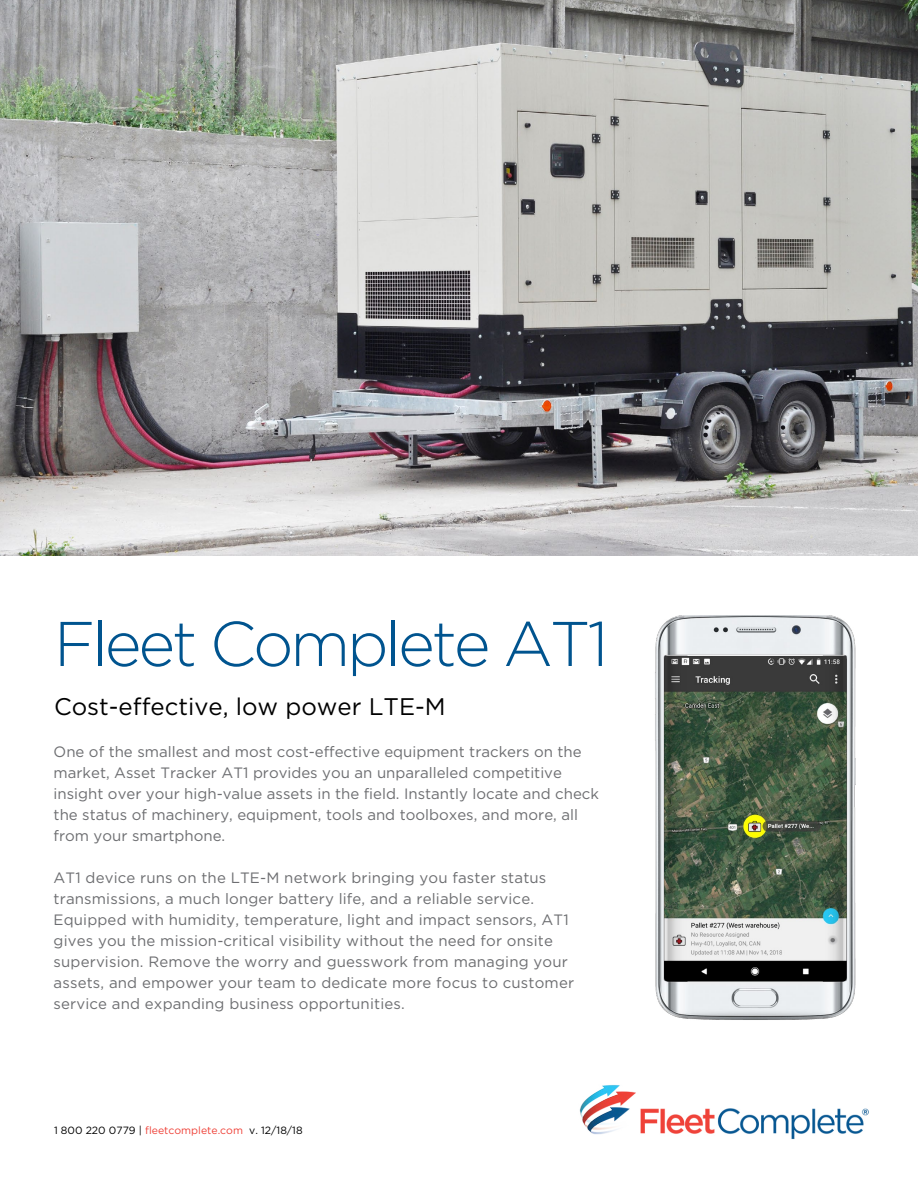
<style>
.page{position:relative;width:918px;height:1188px;background:#fff}
.page>*{position:absolute;margin:0;border:0;box-sizing:border-box;transform-origin:0 0}
.t1{font:300 63px "Gotham";letter-spacing:-.05em;color:#00548f}
.t2{font:24px "Gotham";color:#000}
.t3{font:15px/21px "Gotham";letter-spacing:.01em;color:#6d6e71}
.t4{font:10.5px "Gotham";color:#000}
.s1{color:#ef4138}
</style>
<div class="page">
<img style="left:0;top:0;width:918px;height:555px">
<img style="left:579px;top:1085px;width:290px;height:55px">
<img style="left:655px;top:616px;width:201px;height:404px">
<h1 class="t1" style="left:54px;top:609px;width:556px">Fleet Complete AT1</h1>
<h2 class="t2" style="left:54px;top:693px;width:393px">Cost-effective, low power LTE-M</h2>
<p class="t3" style="left:54px;top:740px;width:547px">One of the smallest and most cost-effective equipment trackers on the market, Asset Tracker AT1 provides you an unparalleled competitive insight over your high-value assets in the field. Instantly locate and check the status of machinery, equipment, tools and toolboxes, and more, all from your smartphone.</p>
<p class="t3" style="left:54px;top:866px;width:522px">AT1 device runs on the LTE-M network bringing you faster status transmissions, a much longer battery life, and a reliable service.<br>Equipped with humidity, temperature, light and impact sensors, AT1 gives you the mission-critical visibility without the need for onsite supervision. Remove the worry and guesswork from managing your assets, and empower your team to dedicate more focus to customer service and expanding business opportunities.</p>
<p class="t4" style="left:54px;top:1124px;width:250px">1 800 220 0779 | <span class="s1">fleetcomplete.com</span> v. 12/18/18</p>
</div>
